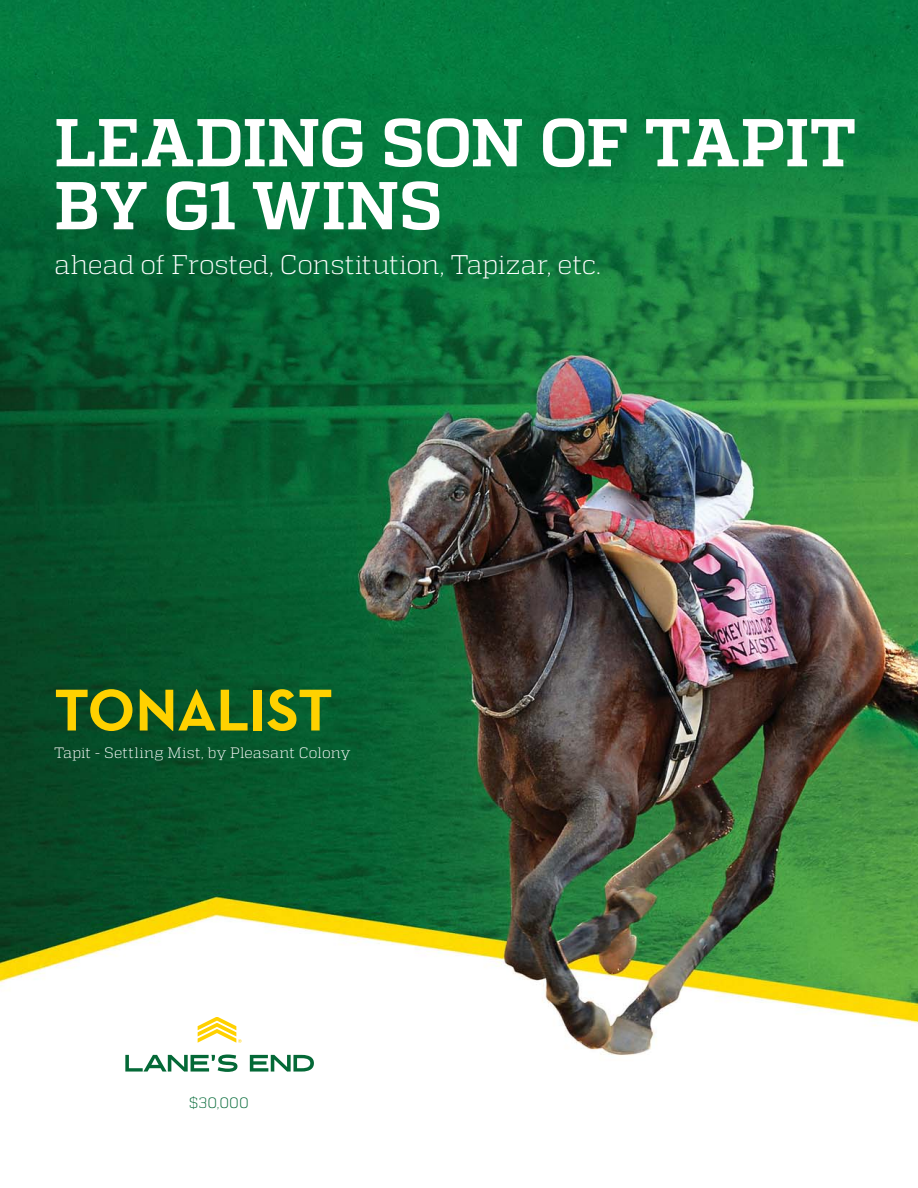
<style>
.page{position:relative;width:918px;height:1188px;background:#fff}
.page>*{position:absolute;margin:0;border:0;box-sizing:border-box;transform-origin:0 0}
.t1{font:700 67.5px/63px "Quadon";letter-spacing:-.005em;color:#fff}
.t2{font:700 60px "Neutra Text";letter-spacing:-.01em;color:#ffd100}
.t3{font:300 27px "Quadon";letter-spacing:-.01em;color:#fff}
.t4{font:300 15px "Quadon";letter-spacing:.01em;color:#fff}
.t5{font:300 15px "Quadon";color:#046937}
</style>
<div class="page">
<img style="left:0;top:0;width:918px;height:1072px">
<svg style="left:125px;top:1055px;width:112px;height:17px"></svg>
<svg style="left:250px;top:1055px;width:64px;height:17px"></svg>
<svg style="left:198px;top:1017px;width:44px;height:26px"></svg>
<h1 class="t1" style="left:54px;top:112px;width:803px">LEADING SON OF TAPIT<br>BY G1 WINS</h1>
<p class="t3" style="left:54px;top:255px;width:548px">ahead of Frosted, Constitution, Tapizar, etc.</p>
<h2 class="t2" style="left:54px;top:689px;width:281px">TONALIST</h2>
<p class="t4" style="left:54px;top:747px;width:298px">Tapit - Settling Mist, by Pleasant Colony</p>
<p class="t5" style="left:189px;top:1097px;width:62px">$30,000</p>
</div>
